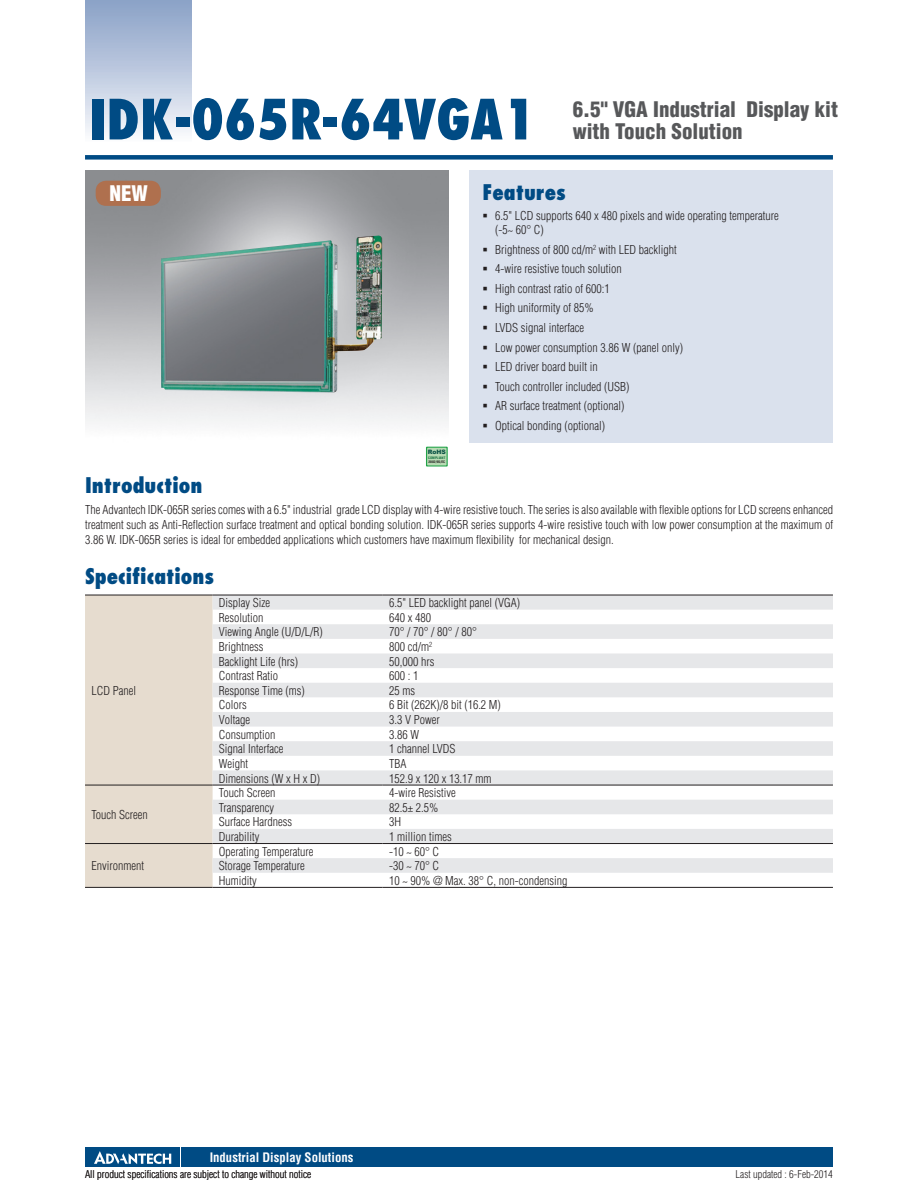
<style>
.page{position:relative;width:918px;height:1188px;background:#fff}
.page>*{position:absolute;margin:0;border:0;box-sizing:border-box;transform-origin:0 0}
.DS_Model_Name_2P{font:800 condensed 54px "Futura";color:#004b84}
.DS_Headline-1P{font:900 condensed 21px/22.5px "Helvetica";color:#57585a}
.DS_Paragraph_Header{font:800 condensed 21px "Futura";color:#004b84}
.DS_Model_Name_1P{font:900 condensed 21px "Helvetica";color:#fff}
.t1{font:700 condensed 12.75px "Helvetica";color:#fff}
.DS_Body_Text{font:300 condensed 12px/15px "Helvetica";color:#231f20}
.DS_Tab-data{font:300 condensed 12px "Helvetica";color:#231f20}
.t2{font:300 condensed 10.5px "Helvetica";color:#231f20}
.t3{font:900 6px "Arial";color:#0c5447}
.t4{font:700 condensed 3.3px/4.5px "Helvetica";color:#231f20;scale:1.11 1}
.s1{color:#0c6a39}
</style>
<div class="page">
<div style="left:85px;top:155px;width:748px;height:5px;background:#004b84"></div>
<div style="left:85px;top:0;width:106px;height:143px;background:linear-gradient(to bottom,#879fc5,#fafafd)"></div>
<div style="left:182px;top:1147px;width:651px;height:20px;background:#004b84"></div>
<div style="left:85px;top:1147px;width:95px;height:20px;background:#004b84"></div>
<svg style="left:94px;top:1151px;width:77px;height:13px"></svg>
<div style="left:470px;top:170px;width:363px;height:272px;background:#dae1ed"></div>
<img style="left:85px;top:170px;width:363px;height:255px">
<div style="left:85px;top:596px;width:128px;height:291px;background:#e6dccf"></div>
<svg style="left:213px;top:596px;width:620px;height:277px;fill:#e9eaec"></svg>
<hr style="left:85px;top:887px;width:128px;height:1px;background:#231f20">
<hr style="left:213px;top:887px;width:170px;height:1px;background:#231f20">
<hr style="left:383px;top:887px;width:450px;height:1px;background:#231f20">
<hr style="left:85px;top:785px;width:128px;height:1px;background:#231f20">
<hr style="left:85px;top:843px;width:128px;height:1px;background:#231f20">
<hr style="left:213px;top:785px;width:170px;height:1px;background:#231f20">
<hr style="left:383px;top:785px;width:450px;height:1px;background:#231f20">
<hr style="left:213px;top:843px;width:170px;height:1px;background:#231f20">
<hr style="left:383px;top:843px;width:450px;height:1px;background:#231f20">
<hr style="left:85px;top:595px;width:128px;height:1px;background:#231f20">
<hr style="left:213px;top:595px;width:170px;height:1px;background:#231f20">
<hr style="left:383px;top:595px;width:450px;height:1px;background:#231f20">
<svg style="left:426px;top:447px;width:22px;height:20px"></svg>
<div style="left:427px;top:448px;width:20px;height:17px;background:#b8dbb4"></div>
<div style="left:96px;top:181px;width:65px;height:25px;background:#af704e;border-radius:10px"></div>
<img style="left:161px;top:235px;width:221px;height:158px">
<p class="DS_Model_Name_2P" style="left:89px;top:85px;width:448px">IDK-065R-64VGA1</p>
<p class="DS_Headline-1P" style="left:573px;top:98px;width:267px">6.5" VGA Industrial Display kit with Touch Solution</p>
<p class="DS_Model_Name_1P" style="left:109px;top:181px;width:40px">NEW</p>
<p class="t3" style="left:428px;top:448px;width:19px">RoHS</p>
<p class="t4" style="left:428px;top:455px;width:17px"><span class="s1">COMPLIANT<br></span>2002/95/EC</p>
<h2 class="DS_Paragraph_Header" style="left:482px;top:178px;width:85px">Features</h2>
<p class="DS_Body_Text" style="left:495px;top:208px;width:285px;line-height:14.2px">6.5" LCD supports 640 x 480 pixels and wide operating temperature (-5~ 60° C)</p>
<p class="DS_Body_Text" style="left:495px;top:242px;width:183px">Brightness of 800 cd/m<sup>2</sup> with LED backlight</p>
<p class="DS_Body_Text" style="left:495px;top:261px;width:128px">4-wire resistive touch solution</p>
<p class="DS_Body_Text" style="left:495px;top:281px;width:116px">High contrast ratio of 600:1</p>
<p class="DS_Body_Text" style="left:495px;top:301px;width:100px">High uniformity of 85%</p>
<p class="DS_Body_Text" style="left:495px;top:320px;width:91px">LVDS signal interface</p>
<p class="DS_Body_Text" style="left:495px;top:340px;width:189px">Low power consumption 3.86 W (panel only)</p>
<p class="DS_Body_Text" style="left:495px;top:359px;width:104px">LED driver board built in</p>
<p class="DS_Body_Text" style="left:495px;top:379px;width:136px">Touch controller included (USB)</p>
<p class="DS_Body_Text" style="left:495px;top:398px;width:131px">AR surface treatment (optional)</p>
<p class="DS_Body_Text" style="left:495px;top:418px;width:111px">Optical bonding (optional)</p>
<p class="DS_Paragraph_Header" style="left:85px;top:472px;width:119px">Introduction</p>
<p class="DS_Body_Text" style="left:85px;top:503px;width:750px;text-align:justify">The Advantech IDK-065R series comes with a 6.5" industrial grade LCD display with 4-wire resistive touch. The series is also available with flexible options for LCD screens enhanced treatment such as Anti-Reflection surface treatment and optical bonding solution. IDK-065R series supports 4-wire resistive touch with low power consumption at the maximum of 3.86 W. IDK-065R series is ideal for embedded applications which customers have maximum flexibility for mechanical design.</p>
<p class="DS_Paragraph_Header" style="left:85px;top:563px;width:131px">Specifications</p>
<p class="DS_Tab-data" style="left:91px;top:683px;width:46px">LCD Panel</p>
<p class="DS_Tab-data" style="left:91px;top:808px;width:58px">Touch Screen</p>
<p class="DS_Tab-data" style="left:91px;top:859px;width:54px">Environment</p>
<p class="DS_Tab-data" style="left:219px;top:596px;width:53px">Display Size</p>
<p class="DS_Tab-data" style="left:389px;top:596px;width:132px">6.5" LED backlight panel (VGA)</p>
<p class="DS_Tab-data" style="left:219px;top:610px;width:46px">Resolution</p>
<p class="DS_Tab-data" style="left:389px;top:610px;width:43px">640 x 480</p>
<p class="DS_Tab-data" style="left:219px;top:625px;width:105px">Viewing Angle (U/D/L/R)</p>
<p class="DS_Tab-data" style="left:389px;top:625px;width:89px">70° / 70° / 80° / 80°</p>
<p class="DS_Tab-data" style="left:219px;top:640px;width:46px">Brightness</p>
<p class="DS_Tab-data" style="left:389px;top:640px;width:45px">800 cd/m<sup>2</sup></p>
<p class="DS_Tab-data" style="left:219px;top:654px;width:81px">Backlight Life (hrs)</p>
<p class="DS_Tab-data" style="left:389px;top:654px;width:47px">50,000 hrs</p>
<p class="DS_Tab-data" style="left:219px;top:669px;width:61px">Contrast Ratio</p>
<p class="DS_Tab-data" style="left:389px;top:669px;width:31px">600 : 1</p>
<p class="DS_Tab-data" style="left:219px;top:683px;width:87px">Response Time (ms)</p>
<p class="DS_Tab-data" style="left:389px;top:683px;width:27px">25 ms</p>
<p class="DS_Tab-data" style="left:219px;top:698px;width:29px">Colors</p>
<p class="DS_Tab-data" style="left:389px;top:698px;width:113px">6 Bit (262K)/8 bit (16.2 M)</p>
<p class="DS_Tab-data" style="left:219px;top:713px;width:33px">Voltage</p>
<p class="DS_Tab-data" style="left:389px;top:713px;width:52px">3.3 V Power</p>
<p class="DS_Tab-data" style="left:219px;top:727px;width:58px">Consumption</p>
<p class="DS_Tab-data" style="left:389px;top:727px;width:31px">3.86 W</p>
<p class="DS_Tab-data" style="left:219px;top:742px;width:66px">Signal Interface</p>
<p class="DS_Tab-data" style="left:389px;top:742px;width:68px">1 channel LVDS</p>
<p class="DS_Tab-data" style="left:219px;top:757px;width:31px">Weight</p>
<p class="DS_Tab-data" style="left:389px;top:757px;width:19px">TBA</p>
<p class="DS_Tab-data" style="left:219px;top:771px;width:103px">Dimensions (W x H x D)</p>
<p class="DS_Tab-data" style="left:389px;top:771px;width:104px">152.9 x 120 x 13.17 mm</p>
<p class="DS_Tab-data" style="left:219px;top:786px;width:58px">Touch Screen</p>
<p class="DS_Tab-data" style="left:389px;top:786px;width:68px">4-wire Resistive</p>
<p class="DS_Tab-data" style="left:219px;top:800px;width:57px">Transparency</p>
<p class="DS_Tab-data" style="left:389px;top:800px;width:51px">82.5± 2.5%</p>
<p class="DS_Tab-data" style="left:219px;top:815px;width:75px">Surface Hardness</p>
<p class="DS_Tab-data" style="left:389px;top:815px;width:13px">3H</p>
<p class="DS_Tab-data" style="left:219px;top:830px;width:42px">Durability</p>
<p class="DS_Tab-data" style="left:389px;top:830px;width:64px">1 million times</p>
<p class="DS_Tab-data" style="left:219px;top:844px;width:96px">Operating Temperature</p>
<p class="DS_Tab-data" style="left:389px;top:844px;width:52px">-10 ~ 60° C</p>
<p class="DS_Tab-data" style="left:219px;top:859px;width:87px">Storage Temperature</p>
<p class="DS_Tab-data" style="left:389px;top:859px;width:52px">-30 ~ 70° C</p>
<p class="DS_Tab-data" style="left:219px;top:874px;width:39px">Humidity</p>
<p class="DS_Tab-data" style="left:389px;top:874px;width:180px">10 ~ 90% @ Max. 38° C, non-condensing</p>
<p class="t1" style="left:210px;top:1150px;width:145px">Industrial Display Solutions</p>
<p class="t2" style="left:85px;top:1168px;width:228px">All product specifications are subject to change without notice</p>
<p class="t2" style="left:736px;top:1168px;width:99px">Last updated : 6-Feb-2014</p>
</div>
